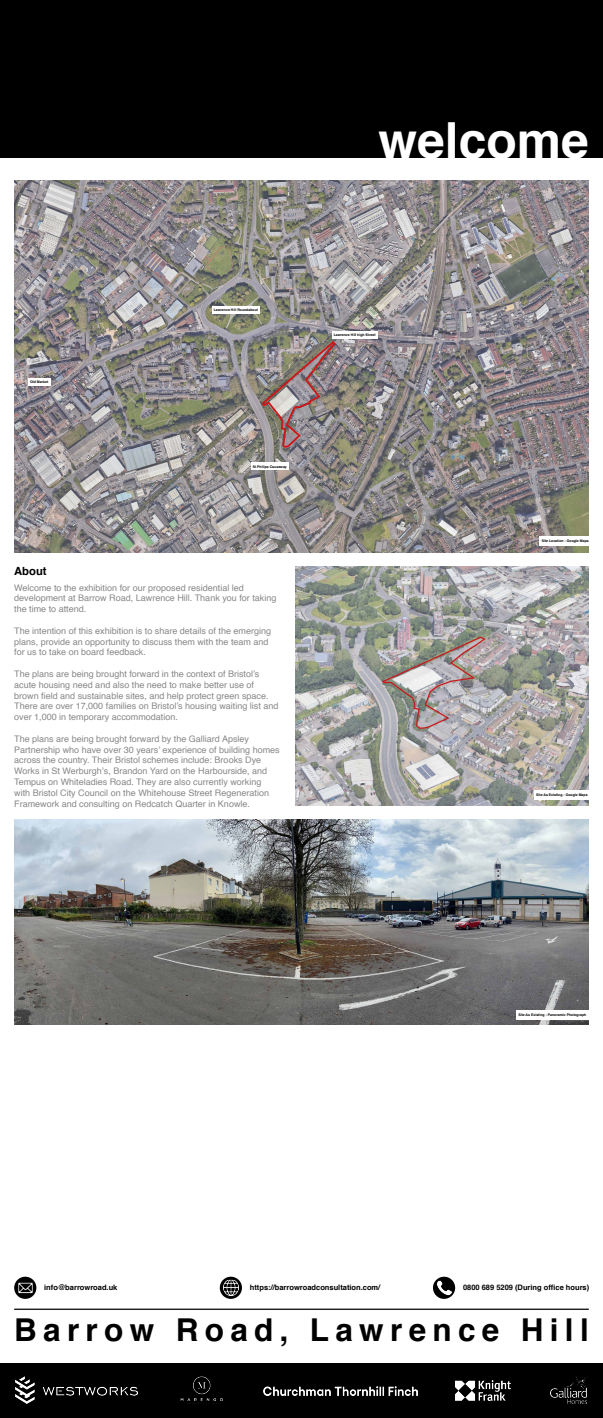
<style>
.page{position:relative;width:603px;height:1418px;background:#fff}
.page>*{position:absolute;margin:0;border:0;box-sizing:border-box;transform-origin:0 0}
.t1{font:700 49.75px "Helvetica";color:#fff}
.t2{font:700 31.5px "Helvetica";letter-spacing:.2em;color:#000}
.t3{font:700 11.25px "Helvetica";color:#000}
.t4{font:9px/10.8px "Helvetica";color:#878787}
.t5{font:700 7.5px "Helvetica";color:#000}
.t6{font:700 3.5px "Helvetica";color:#000}
</style>
<div class="page">
<div style="left:0;top:1363px;width:602px;height:54px;background:#000"></div>
<hr style="left:14px;top:1308px;width:574px;height:1px;background:#000">
<img style="left:15px;top:1376px;width:123px;height:27px">
<img style="left:263px;top:1386px;width:154px;height:9px">
<img style="left:455px;top:1380px;width:55px;height:20px">
<img style="left:550px;top:1376px;width:37px;height:27px">
<img style="left:180px;top:1376px;width:43px;height:25px">
<div style="left:0;top:0;width:602px;height:157px;background:#000"></div>
<svg style="left:433px;top:1276px;width:22px;height:22px"></svg>
<img style="left:435px;top:1280px;width:18px;height:18px">
<svg style="left:220px;top:1276px;width:22px;height:22px"></svg>
<img style="left:221px;top:1279px;width:19px;height:19px">
<svg style="left:14px;top:1276px;width:22px;height:22px"></svg>
<img style="left:15px;top:1279px;width:20px;height:19px">
<img style="left:14px;top:180px;width:574px;height:372px">
<img style="left:260px;top:339px;width:77px;height:109px">
<div style="left:539px;top:536px;width:50px;height:10px;background:#fff"></div>
<div style="left:212px;top:306px;width:47px;height:8px;background:#fff"></div>
<div style="left:332px;top:331px;width:45px;height:8px;background:#fff"></div>
<div style="left:251px;top:462px;width:38px;height:8px;background:#fff"></div>
<div style="left:28px;top:378px;width:23px;height:8px;background:#fff"></div>
<img style="left:295px;top:566px;width:293px;height:239px">
<div style="left:534px;top:790px;width:58px;height:10px;background:#fff"></div>
<img style="left:14px;top:819px;width:574px;height:205px">
<div style="left:516px;top:1010px;width:73px;height:10px;background:#fff"></div>
<h1 class="t1" style="left:378px;top:101px;width:212px">welcome</h1>
<p class="t6" style="left:30px;top:379px;width:20px">Old Market</p>
<p class="t3" style="left:14px;top:561px;width:34px">About</p>
<p class="t6" style="left:214px;top:307px;width:46px">Lawrence Hill Roundabout</p>
<p class="t6" style="left:253px;top:463px;width:36px">St Philips Causeway</p>
<p class="t4" style="left:14px;top:582px;width:263px">Welcome to the exhibition for our proposed residential led development at Barrow Road, Lawrence Hill. Thank you for taking the time to attend.</p>
<p class="t4" style="left:14px;top:625px;width:258px">The intention of this exhibition is to share details of the emerging plans, provide an opportunity to discuss them with the team and for us to take on board feedback.</p>
<p class="t4" style="left:14px;top:668px;width:265px">The plans are being brought forward in the context of Bristol’s acute housing need and also the need to make better use of brown field and sustainable sites, and help protect green space.<br>There are over 17,000 families on Bristol’s housing waiting list and over 1,000 in temporary accommodation.</p>
<p class="t4" style="left:14px;top:733px;width:267px">The plans are being brought forward by the Galliard Apsley Partnership who have over 30 years’ experience of building homes across the country. Their Bristol schemes include: Brooks Dye Works in St Werburgh’s, Brandon Yard on the Harbourside, and Tempus on Whiteladies Road. They are also currently working<br>with Bristol City Council on the Whitehouse Street Regeneration Framework and consulting on Redcatch Quarter in Knowle.</p>
<p class="t6" style="left:333px;top:332px;width:43px">Lawrence Hill high Street</p>
<p class="t6" style="left:541px;top:538px;width:49px">Site Location - Google Maps</p>
<p class="t6" style="left:536px;top:792px;width:53px">Site As Existing - Google Maps</p>
<p class="t6" style="left:518px;top:1012px;width:69px">Site As Existing - Panoramic Photograph</p>
<p class="t5" style="left:44px;top:1281px;width:75px">info@barrowroad.uk</p>
<p class="t5" style="left:250px;top:1281px;width:132px">https://barrowroadconsultation.com/</p>
<p class="t5" style="left:463px;top:1281px;width:128px">0800 689 5209 (During office hours)</p>
<h2 class="t2" style="left:14px;top:1303px;width:576px">Barrow Road, Lawrence Hill</h2>
</div>
